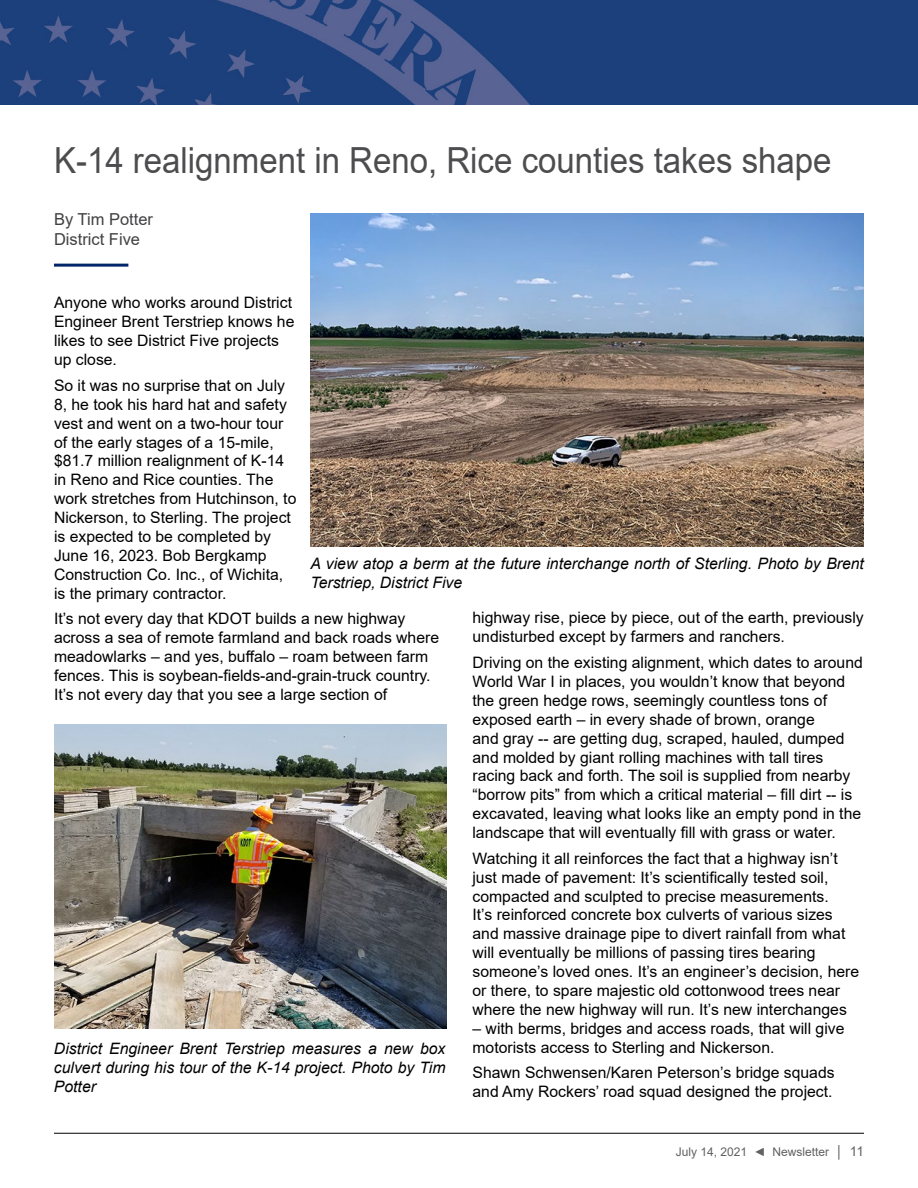
<style>
.page{position:relative;width:918px;height:1188px;background:#fff}
.page>*{position:absolute;margin:0;border:0;box-sizing:border-box;transform-origin:0 0}
.t1{font:36px "Arial";color:#4d4d4f;scale:.92 1}
.t2{font:16.5px/19.8px "Arial";color:#414042}
.t3{font:15.75px/18.9px "Arial";color:#000}
.t4{font:italic 15.75px/18.9px "Arial";color:#000}
.t5{font:12px "Arial";color:#606163}
.s1{font-size:13.5px}
</style>
<div class="page">
<hr style="left:54px;top:1133px;width:810px;height:1px;background:#000">
<img style="left:0;top:0;width:711px;height:105px">
<div style="left:711px;top:0;width:207px;height:105px;background:#1c407c"></div>
<hr style="left:54px;top:264px;width:74px;height:3px;background:#002569">
<img style="left:54px;top:724px;width:392px;height:305px">
<img style="left:310px;top:213px;width:554px;height:333px">
<h1 class="t1" style="left:54px;top:135px;width:847px">K-14 realignment in Reno, Rice counties takes shape</h1>
<p class="t2" style="left:54px;top:209px;width:101px">By Tim Potter<br>District Five</p>
<p class="t3" style="left:54px;top:293px;width:242px">Anyone who works around District<br>Engineer Brent Terstriep knows he likes to see District Five projects up close.</p>
<p class="t3" style="left:54px;top:376px;width:244px">So it was no surprise that on July<br>8, he took his hard hat and safety vest and went on a two-hour tour of the early stages of a 15-mile, $81.7 million realignment of K-14 in Reno and Rice counties. The work stretches from Hutchinson, to<br>Nickerson, to Sterling. The project is expected to be completed by<br>June 16, 2023. Bob Bergkamp<br>Construction Co. Inc., of Wichita, is the primary contractor.</p>
<p class="t3" style="left:54px;top:609px;width:387px">It’s not every day that KDOT builds a new highway across a sea of remote farmland and back roads where meadowlarks – and yes, buffalo – roam between farm fences. This is soybean-fields-and-grain-truck country.<br>It’s not every day that you see a large section of</p>
<p class="t4" style="left:310px;top:555px;width:555px">A view atop a berm at the future interchange north of Sterling. Photo by Brent<br>Terstriep, District Five</p>
<p class="t3" style="left:472px;top:608px;width:393px">highway rise, piece by piece, out of the earth, previously undisturbed except by farmers and ranchers.</p>
<p class="t3" style="left:472px;top:653px;width:392px">Driving on the existing alignment, which dates to around World War I in places, you wouldn’t know that beyond the green hedge rows, seemingly countless tons of exposed earth – in every shade of brown, orange<br>and gray -- are getting dug, scraped, hauled, dumped and molded by giant rolling machines with tall tires racing back and forth. The soil is supplied from nearby “borrow pits” from which a critical material – fill dirt -- is excavated, leaving what looks like an empty pond in the landscape that will eventually fill with grass or water.</p>
<p class="t3" style="left:472px;top:849px;width:388px">Watching it all reinforces the fact that a highway isn’t just made of pavement: It’s scientifically tested soil, compacted and sculpted to precise measurements.<br>It’s reinforced concrete box culverts of various sizes and massive drainage pipe to divert rainfall from what will eventually be millions of passing tires bearing someone’s loved ones. It’s an engineer’s decision, here or there, to spare majestic old cottonwood trees near where the new highway will run. It’s new interchanges</p>
<p class="t3" style="left:472px;top:1019px;width:374px">– with berms, bridges and access roads, that will give motorists access to Sterling and Nickerson.</p>
<p class="t3" style="left:472px;top:1063px;width:364px">Shawn Schwensen/Karen Peterson’s bridge squads and Amy Rockers’ road squad designed the project.</p>
<p class="t4" style="left:54px;top:1039px;width:393px;text-align:justify">District Engineer Brent Terstriep measures a new box culvert during his tour of the K-14 project. Photo by Tim Potter</p>
<p class="t5" style="left:676px;top:1143px;width:190px">July 14, 2021 ◄ Newsletter │ <span class="s1">11</span></p>
</div>
